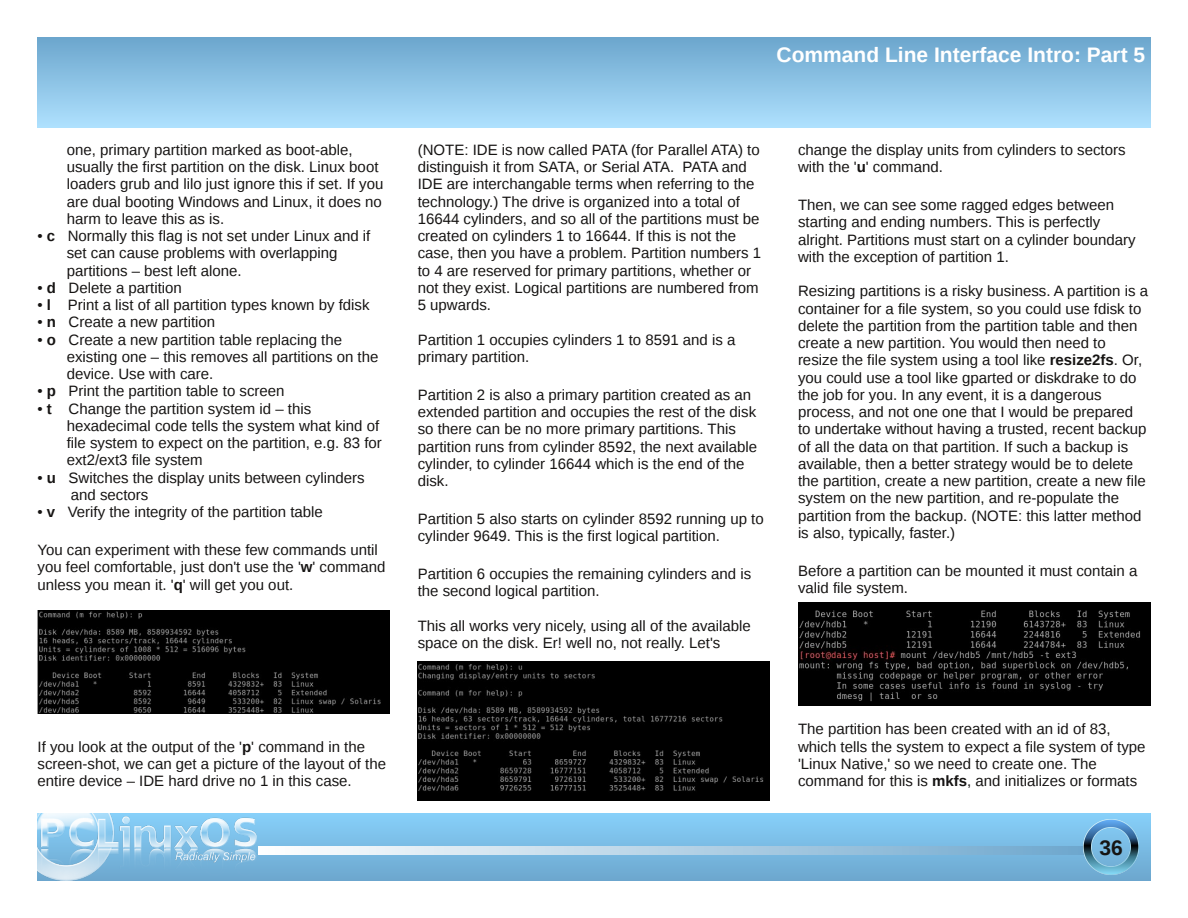
<style>
.page{position:relative;width:1188px;height:918px;background:#fff}
.page>*{position:absolute;margin:0;border:0;box-sizing:border-box;transform-origin:0 0}
.t1{font:700 21px "Liberation Sans";color:#fff}
.t2{font:700 21px "Liberation Sans";color:#161413}
.t3{font:15px/17.2px "Liberation Sans";color:#161413}
.s1{font-weight:700}
</style>
<div class="page">
<div style="left:38px;top:38px;width:1112px;height:90px;background:linear-gradient(to bottom,#6ca6cd,#aee1fe)"></div>
<div style="left:38px;top:813px;width:1112px;height:67px;background:linear-gradient(to bottom,#87d0fa,#6da7ce)"></div>
<svg style="left:258px;top:846px;width:825px;height:9px;background:#b6d3e6"></svg>
<img style="left:1083px;top:819px;width:55px;height:55px">
<img style="left:38px;top:813px;width:218px;height:67px">
<img style="left:38px;top:611px;width:352px;height:103px">
<img style="left:418px;top:661px;width:352px;height:140px">
<img style="left:798px;top:602px;width:352px;height:103px">
<h1 class="t1" style="left:777px;top:42px;width:370px">Command Line Interface Intro: Part 5</h1>
<p class="t3" style="left:67px;top:141px;width:318px">one, primary partition marked as boot-able, usually the first partition on the disk. Linux boot loaders grub and lilo just ignore this if set. If you are dual booting Windows and Linux, it does no harm to leave this as is.</p>
<p class="t3" style="left:67px;top:227px;width:305px;text-indent:-29px">• <span class="s1">c</span> Normally this flag is not set under Linux and if set can cause problems with overlapping partitions – best left alone.</p>
<p class="t3" style="left:38px;top:279px;width:146px">• <span class="s1">d</span> Delete a partition</p>
<p class="t3" style="left:38px;top:296px;width:334px">• <span class="s1">l</span> Print a list of all partition types known by fdisk</p>
<p class="t3" style="left:38px;top:314px;width:179px">• <span class="s1">n</span> Create a new partition</p>
<p class="t3" style="left:67px;top:331px;width:313px;text-indent:-29px">• <span class="s1">o</span> Create a new partition table replacing the existing one – this removes all partitions on the device. Use with care.</p>
<p class="t3" style="left:38px;top:383px;width:249px">• <span class="s1">p</span> Print the partition table to screen</p>
<p class="t3" style="left:67px;top:400px;width:317px;text-indent:-29px">• <span class="s1">t</span> Change the partition system id – this hexadecimal code tells the system what kind of file system to expect on the partition, e.g. 83 for ext2/ext3 file system</p>
<p class="t3" style="left:71px;top:469px;width:295px;text-indent:-33px">• <span class="s1">u</span> Switches the display units between cylinders and sectors</p>
<p class="t3" style="left:38px;top:503px;width:287px">• <span class="s1">v</span> Verify the integrity of the partition table</p>
<p class="t3" style="left:38px;top:541px;width:349px">You can experiment with these few commands until you feel comfortable, just don't use the '<span class="s1">w</span>' command unless you mean it. '<span class="s1">q</span>' will get you out.</p>
<p class="t3" style="left:418px;top:141px;width:345px">(NOTE: IDE is now called PATA (for Parallel ATA) to distinguish it from SATA, or Serial ATA. PATA and IDE are interchangable terms when referring to the technology.) The drive is organized into a total of 16644 cylinders, and so all of the partitions must be created on cylinders 1 to 16644. If this is not the case, then you have a problem. Partition numbers 1 to 4 are reserved for primary partitions, whether or not they exist. Logical partitions are numbered from 5 upwards.</p>
<p class="t3" style="left:418px;top:331px;width:319px">Partition 1 occupies cylinders 1 to 8591 and is a primary partition.</p>
<p class="t3" style="left:418px;top:386px;width:341px">Partition 2 is also a primary partition created as an extended partition and occupies the rest of the disk so there can be no more primary partitions. This partition runs from cylinder 8592, the next available cylinder, to cylinder 16644 which is the end of the disk.</p>
<p class="t3" style="left:418px;top:510px;width:348px">Partition 5 also starts on cylinder 8592 running up to cylinder 9649. This is the first logical partition.</p>
<p class="t3" style="left:418px;top:565px;width:335px">Partition 6 occupies the remaining cylinders and is the second logical partition.</p>
<p class="t3" style="left:418px;top:617px;width:335px">This all works very nicely, using all of the available space on the disk. Er! well no, not really. Let's</p>
<p class="t3" style="left:38px;top:738px;width:350px">If you look at the output of the '<span class="s1">p</span>' command in the screen-shot, we can get a picture of the layout of the entire device – IDE hard drive no 1 in this case.</p>
<p class="t3" style="left:798px;top:141px;width:329px">change the display units from cylinders to sectors with the '<span class="s1">u</span>' command.</p>
<p class="t3" style="left:798px;top:196px;width:339px">Then, we can see some ragged edges between starting and ending numbers. This is perfectly alright. Partitions must start on a cylinder boundary with the exception of partition 1.</p>
<p class="t3" style="left:798px;top:283px;width:352px">Resizing partitions is a risky business. A partition is a container for a file system, so you could use fdisk to delete the partition from the partition table and then create a new partition. You would then need to resize the file system using a tool like <span class="s1">resize2fs</span>. Or, you could use a tool like gparted or diskdrake to do the job for you. In any event, it is a dangerous process, and not one one that I would be prepared to undertake without having a trusted, recent backup of all the data on that partition. If such a backup is available, then a better strategy would be to delete the partition, create a new partition, create a new file system on the new partition, and re-populate the partition from the backup. (NOTE: this latter method is also, typically, faster.)</p>
<p class="t3" style="left:798px;top:562px;width:341px">Before a partition can be mounted it must contain a valid file system.</p>
<p class="t3" style="left:798px;top:721px;width:349px">The partition has been created with an id of 83, which tells the system to expect a file system of type 'Linux Native,' so we need to create one. The command for this is <span class="s1">mkfs</span>, and initializes or formats</p>
<h1 class="t2" style="left:1100px;top:835px;width:25px">36</h1>
</div>
